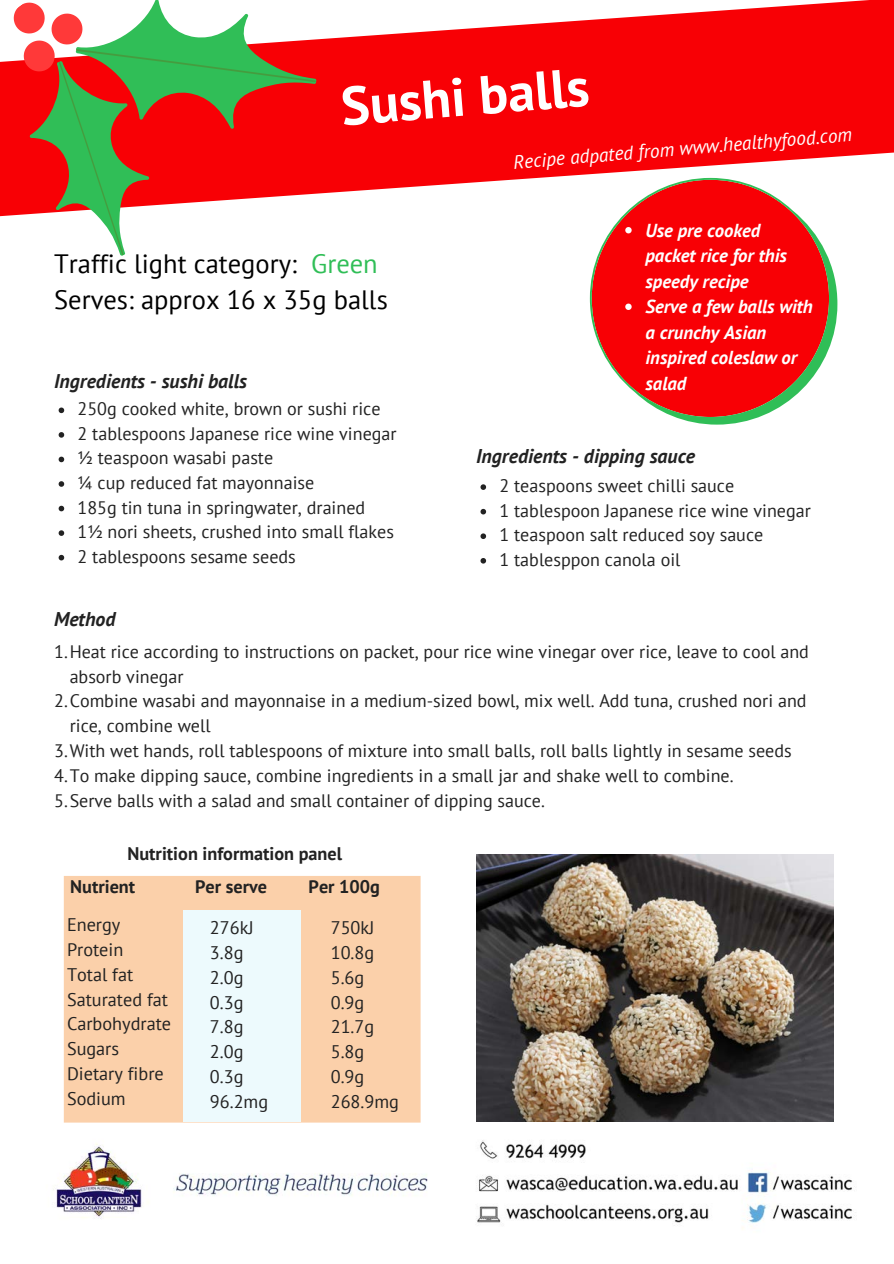
<style>
.page{position:relative;width:894px;height:1264px;background:#fff}
.page>*{position:absolute;margin:0;border:0;box-sizing:border-box;transform-origin:0 0}
.t1{font:700 54px "PT Sans";color:#fff}
.t2{font:26.55px/36px "PT Sans";color:#000}
.t3{font:italic 700 19.8px "PT Sans";color:#222}
.t4{font:italic 19.35px "PT Sans";color:#fff}
.t5{font:italic 700 18.75px/25.5px "PT Sans";color:#fff}
.t6{font:18.15px/24.8px "PT Sans";color:#222}
.t7{font:700 18.15px "PT Sans";color:#222}
.t8{font:18px/24.6px "PT Sans";color:#222}
.s1{color:#30be57}
</style>
<div class="page">
<svg style="left:316px;top:0;width:577px;height:194px;fill:#f80005"></svg>
<div style="left:64px;top:875px;width:356px;height:247px;background:#fbd0aa"></div>
<div style="left:183px;top:910px;width:117px;height:212px;background:#edfafd"></div>
<img style="left:476px;top:1140px;width:379px;height:89px">
<img style="left:53px;top:1143px;width:375px;height:76px">
<svg style="left:0;top:0;width:316px;height:256px"></svg>
<img style="left:476px;top:854px;width:357px;height:267px">
<svg style="left:589px;top:178px;width:248px;height:246px;fill:#f80005"></svg>
<svg style="left:59px;top:407px;width:5px;height:6px"></svg>
<svg style="left:59px;top:432px;width:5px;height:5px"></svg>
<svg style="left:59px;top:456px;width:5px;height:6px"></svg>
<svg style="left:59px;top:481px;width:5px;height:6px"></svg>
<svg style="left:59px;top:506px;width:5px;height:5px"></svg>
<svg style="left:59px;top:530px;width:5px;height:6px"></svg>
<svg style="left:59px;top:555px;width:5px;height:5px"></svg>
<svg style="left:480px;top:484px;width:6px;height:6px"></svg>
<svg style="left:480px;top:509px;width:6px;height:5px"></svg>
<svg style="left:480px;top:533px;width:6px;height:6px"></svg>
<svg style="left:480px;top:558px;width:6px;height:5px"></svg>
<svg style="left:625px;top:227px;width:6px;height:6px"></svg>
<svg style="left:625px;top:303px;width:6px;height:7px"></svg>
<h1 class="t1" style="left:338px;top:71px;width:250px;rotate:-5deg">Sushi balls</h1>
<p class="t4" style="left:512px;top:150px;width:341px;rotate:-5deg">Recipe adpated from www.healthyfood.com</p>
<h2 class="t2" style="left:54px;top:245px;width:335px">Traffic light category: <span class="s1">Green<br></span>Serves: approx 16 x 35g balls</h2>
<p class="t3" style="left:54px;top:367px;width:194px">Ingredients - sushi balls</p>
<p class="t8" style="left:78px;top:396px;width:320px">250g cooked white, brown or sushi rice<br>2 tablespoons Japanese rice wine vinegar ½ teaspoon wasabi paste<br>¼ cup reduced fat mayonnaise<br>185g tin tuna in springwater, drained<br>1½ nori sheets, crushed into small flakes 2 tablespoons sesame seeds</p>
<p class="t3" style="left:54px;top:606px;width:63px">Method</p>
<p class="t5" style="left:645px;top:217px;width:169px">Use pre cooked packet rice for this speedy recipe<br>Serve a few balls with a crunchy Asian inspired coleslaw or salad</p>
<p class="t3" style="left:476px;top:443px;width:221px">Ingredients - dipping sauce</p>
<p class="t8" style="left:499px;top:473px;width:313px">2 teaspoons sweet chilli sauce<br>1 tablespoon Japanese rice wine vinegar<br>1 teaspoon salt reduced soy sauce<br>1 tablesppon canola oil</p>
<p class="t8" style="left:54px;top:639px;width:756px">1.Heat rice according to instructions on packet, pour rice wine vinegar over rice, leave to cool and</p>
<p class="t8" style="left:70px;top:663px;width:115px">absorb vinegar</p>
<p class="t8" style="left:54px;top:688px;width:753px">2.Combine wasabi and mayonnaise in a medium-sized bowl, mix well. Add tuna, crushed nori and</p>
<p class="t8" style="left:70px;top:713px;width:142px">rice, combine well</p>
<p class="t8" style="left:54px;top:738px;width:738px">3.With wet hands, roll tablespoons of mixture into small balls, roll balls lightly in sesame seeds</p>
<p class="t8" style="left:54px;top:762px;width:680px">4.To make dipping sauce, combine ingredients in a small jar and shake well to combine.</p>
<p class="t8" style="left:54px;top:787px;width:492px">5.Serve balls with a salad and small container of dipping sauce.</p>
<p class="t7" style="left:127px;top:841px;width:216px">Nutrition information panel</p>
<p class="t7" style="left:70px;top:874px;width:66px">Nutrient</p>
<p class="t7" style="left:195px;top:874px;width:73px">Per serve</p>
<p class="t7" style="left:308px;top:874px;width:73px">Per 100g</p>
<p class="t6" style="left:67px;top:912px;width:106px">Energy<br>Protein<br>Total fat<br>Saturated fat<br>Carbohydrate<br>Sugars<br>Dietary fibre<br>Sodium</p>
<p class="t6" style="left:210px;top:915px;width:60px">276kJ<br>3.8g<br>2.0g<br>0.3g<br>7.8g<br>2.0g<br>0.3g<br>96.2mg</p>
<p class="t6" style="left:330px;top:915px;width:70px">750kJ<br>10.8g<br>5.6g<br>0.9g<br>21.7g<br>5.8g<br>0.9g<br>268.9mg</p>
</div>
